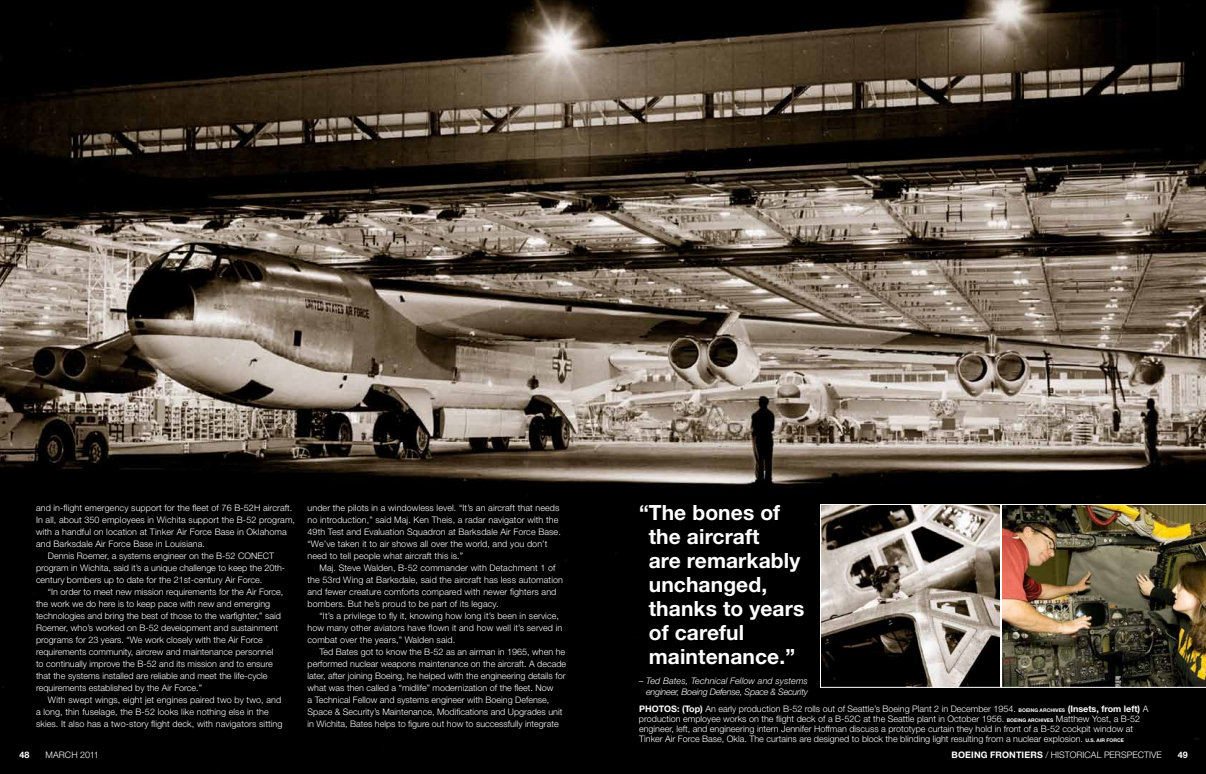
<style>
.page{position:relative;width:1206px;height:774px;background:#fff}
.page>*{position:absolute;margin:0;border:0;box-sizing:border-box;transform-origin:0 0}
.t1{font:700 21px/24px "Helvetica Neue";letter-spacing:.005em;color:#fff}
.t2{font:300 9px/12px "Helvetica Neue";color:#fff}
.t3{font:italic 300 9px/11px "Helvetica Neue";letter-spacing:-.02em;color:#fff;text-align:right}
.t4{font:700 9px "Helvetica Neue";color:#fff}
.s1{font-weight:700}
.s2{font-weight:700;font-size:5px}
</style>
<div class="page">
<img style="left:0;top:0;width:1206px;height:774px">
<div style="left:1170px;top:744px;width:36px;height:20px;background:#000"></div>
<div style="left:0;top:744px;width:36px;height:20px;background:#000"></div>
<img style="left:822px;top:506px;width:177px;height:180px">
<div style="left:820px;top:504px;width:181px;height:184px;border:1px solid #fff"></div>
<img style="left:1001px;top:504px;width:205px;height:184px">
<p class="t2" style="left:36px;top:502px;width:258px">and in-flight emergency support for the fleet of 76 B-52H aircraft.</p>
<p class="t2" style="left:36px;top:514px;width:261px">In all, about 350 employees in Wichita support the B-52 program,</p>
<p class="t2" style="left:36px;top:526px;width:252px">with a handful on location at Tinker Air Force Base in Oklahoma</p>
<p class="t2" style="left:36px;top:538px;width:171px">and Barksdale Air Force Base in Louisiana.</p>
<p class="t2" style="left:48px;top:550px;width:228px">Dennis Roemer, a systems engineer on the B-52 CONECT</p>
<p class="t2" style="left:36px;top:562px;width:251px">program in Wichita, said it’s a unique challenge to keep the 20th-</p>
<p class="t2" style="left:36px;top:574px;width:228px">century bombers up to date for the 21st-century Air Force.</p>
<p class="t2" style="left:48px;top:586px;width:237px">“In order to meet new mission requirements for the Air Force,</p>
<p class="t2" style="left:36px;top:598px;width:236px">the work we do here is to keep pace with new and emerging</p>
<p class="t2" style="left:36px;top:610px;width:246px">technologies and bring the best of those to the warfighter,” said</p>
<p class="t2" style="left:36px;top:622px;width:244px">Roemer, who’s worked on B-52 development and sustainment</p>
<p class="t2" style="left:36px;top:634px;width:228px">programs for 23 years. “We work closely with the Air Force</p>
<p class="t2" style="left:36px;top:646px;width:239px">requirements community, aircrew and maintenance personnel</p>
<p class="t2" style="left:36px;top:658px;width:238px">to continually improve the B-52 and its mission and to ensure</p>
<p class="t2" style="left:36px;top:670px;width:233px">that the systems installed are reliable and meet the life-cycle</p>
<p class="t2" style="left:36px;top:682px;width:168px">requirements established by the Air Force.”</p>
<p class="t2" style="left:48px;top:694px;width:235px">With swept wings, eight jet engines paired two by two, and</p>
<p class="t2" style="left:36px;top:706px;width:234px">a long, thin fuselage, the B-52 looks like nothing else in the</p>
<p class="t2" style="left:36px;top:718px;width:248px">skies. It also has a two-story flight deck, with navigators sitting</p>
<p class="t2" style="left:308px;top:502px;width:255px">under the pilots in a windowless level. “It’s an aircraft that needs no introduction,” said Maj. Ken Theis, a radar navigator with the 49th Test and Evaluation Squadron at Barksdale Air Force Base. “We’ve taken it to air shows all over the world, and you don’t need to tell people what aircraft this is.”</p>
<p class="t2" style="left:308px;top:562px;width:257px;text-indent:12px">Maj. Steve Walden, B-52 commander with Detachment 1 of the 53rd Wing at Barksdale, said the aircraft has less automation and fewer creature comforts compared with newer fighters and bombers. But he’s proud to be part of its legacy.</p>
<p class="t2" style="left:308px;top:610px;width:256px;text-indent:12px">“It’s a privilege to fly it, knowing how long it’s been in service, how many other aviators have flown it and how well it’s served in combat over the years,” Walden said.</p>
<p class="t2" style="left:308px;top:646px;width:260px;text-indent:12px">Ted Bates got to know the B-52 as an airman in 1965, when he performed nuclear weapons maintenance on the aircraft. A decade later, after joining Boeing, he helped with the engineering details for what was then called a “midlife” modernization of the fleet. Now<br>a Technical Fellow and systems engineer with Boeing Defense, Space &amp; Security’s Maintenance, Modifications and Upgrades unit in Wichita, Bates helps to figure out how to successfully integrate</p>
<h1 class="t1" style="left:649px;top:500px;width:157px;text-indent:-10px">“The bones of the aircraft<br>are remarkably unchanged, thanks to years of careful maintenance.”</h1>
<p class="t3" style="left:639px;top:676px;width:170px">– Ted Bates, Technical Fellow and systems engineer, Boeing Defense, Space &amp; Security</p>
<p class="t2" style="left:639px;top:703px;width:511px;line-height:10px"><span class="s1">PH OTOS: (Top)</span> An early production B-52 rolls out of Seattle’s Boeing Plant 2 in December 1954. <span class="s2">BOEING ARCHIVES</span> <span class="s1">(Insets, from left)</span> A production employee works on the flight deck of a B-52C at the Seattle plant in October 1956. <span class="s2">BOEING ARCHIVES</span> Matthew Yost, a B-52 engineer, left, and engineering intern Jennifer Hoffman discuss a prototype curtain they hold in front of a B-52 cockpit window at Tinker Air Force Base, Okla. The curtains are designed to block the blinding light resulting from a nuclear explosion. <span class="s2">U.S. AIR FORCE</span></p>
<p class="t4" style="left:20px;top:749px;width:12px">48</p>
<p class="t2" style="left:46px;top:748px;width:55px">MARCH 2011</p>
<p class="t2" style="left:952px;top:748px;width:212px"><span class="s1">BOEING FRONTIERS</span> / HISTORICAL PERSPECTIVE</p>
<p class="t4" style="left:1178px;top:749px;width:12px">49</p>
</div>
